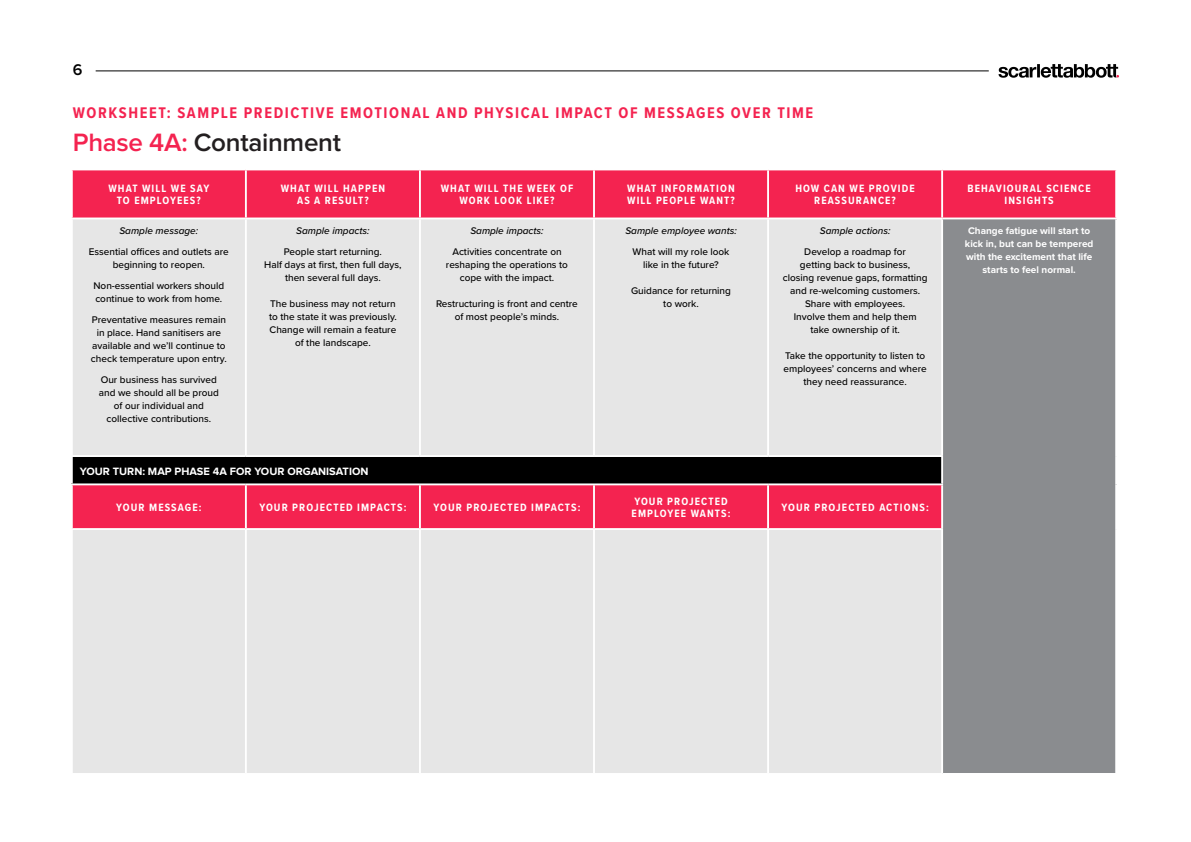
<style>
.page{position:relative;width:1191px;height:842px;background:#fff}
.page>*{position:absolute;margin:0;border:0;box-sizing:border-box;transform-origin:0 0}
.t1{font:600 26px "Proxima Nova";letter-spacing:-.01em;color:#231f20}
.STANDFIRST_WHITE{font:600 16.1px "Proxima Nova";color:#000}
.t2{font:700 16px "Proxima Nova Cond";letter-spacing:.1em;color:#f42350}
.Red_subhead_boxes{font:700 11px/12px "Proxima Nova Cond";letter-spacing:.1em;color:#fff;text-align:center}
.t3{font:700 11px "Proxima Nova";color:#fff}
.t4{font:500 10px/13px "Proxima Nova";color:#000;text-align:center}
.t5{font:700 10px/13px "Proxima Nova";color:#fff;text-align:center}
.t6{font:italic 500 10px "Proxima Nova";color:#000}
.s1{color:#f42350}
</style>
<div class="page">
<div style="left:73px;top:170px;width:1042px;height:48px;background:#f42350"></div>
<svg style="left:73px;top:219px;width:868px;height:554px;background:#e7d6d9"></svg>
<div style="left:942px;top:218px;width:174px;height:556px;background:#8a8c8f"></div>
<div style="left:72px;top:456px;width:870px;height:28px;background:#000"></div>
<hr style="left:245px;top:170px;width:2px;height:48px;background:#fff">
<hr style="left:419px;top:170px;width:2px;height:48px;background:#fff">
<hr style="left:593px;top:170px;width:2px;height:48px;background:#fff">
<hr style="left:767px;top:170px;width:2px;height:48px;background:#fff">
<hr style="left:941px;top:170px;width:2px;height:48px;background:#fff">
<hr style="left:245px;top:219px;width:2px;height:236px;background:#fff">
<hr style="left:419px;top:219px;width:2px;height:236px;background:#fff">
<hr style="left:593px;top:219px;width:2px;height:236px;background:#fff">
<hr style="left:767px;top:219px;width:2px;height:236px;background:#fff">
<hr style="left:942px;top:218px;width:175px;height:1px;background:#fff">
<hr style="left:941px;top:219px;width:2px;height:236px;background:#fff">
<hr style="left:1115px;top:219px;width:2px;height:237px;background:#fff">
<hr style="left:71px;top:455px;width:175px;height:2px;background:#fff">
<hr style="left:71px;top:457px;width:2px;height:26px;background:#fff">
<hr style="left:246px;top:455px;width:174px;height:2px;background:#fff">
<hr style="left:420px;top:455px;width:174px;height:2px;background:#fff">
<hr style="left:594px;top:455px;width:174px;height:2px;background:#fff">
<hr style="left:768px;top:455px;width:175px;height:2px;background:#fff">
<hr style="left:941px;top:457px;width:2px;height:26px;background:#fff">
<hr style="left:1115px;top:456px;width:2px;height:28px;background:#fff">
<hr style="left:71px;top:483px;width:175px;height:2px;background:#fff">
<hr style="left:246px;top:483px;width:174px;height:2px;background:#fff">
<hr style="left:245px;top:485px;width:2px;height:43px;background:#fff">
<hr style="left:420px;top:483px;width:174px;height:2px;background:#fff">
<hr style="left:419px;top:485px;width:2px;height:43px;background:#fff">
<hr style="left:594px;top:483px;width:174px;height:2px;background:#fff">
<hr style="left:593px;top:485px;width:2px;height:43px;background:#fff">
<hr style="left:768px;top:483px;width:175px;height:2px;background:#fff">
<hr style="left:767px;top:485px;width:2px;height:43px;background:#fff">
<hr style="left:941px;top:485px;width:2px;height:43px;background:#fff">
<hr style="left:1115px;top:484px;width:2px;height:45px;background:#fff">
<hr style="left:71px;top:528px;width:175px;height:2px;background:#fff">
<hr style="left:246px;top:528px;width:174px;height:2px;background:#fff">
<hr style="left:245px;top:530px;width:2px;height:243px;background:#fff">
<hr style="left:420px;top:528px;width:174px;height:2px;background:#fff">
<hr style="left:419px;top:530px;width:2px;height:243px;background:#fff">
<hr style="left:594px;top:528px;width:174px;height:2px;background:#fff">
<hr style="left:593px;top:530px;width:2px;height:243px;background:#fff">
<hr style="left:768px;top:528px;width:175px;height:2px;background:#fff">
<hr style="left:767px;top:530px;width:2px;height:243px;background:#fff">
<hr style="left:941px;top:530px;width:2px;height:243px;background:#fff">
<hr style="left:1115px;top:529px;width:2px;height:244px;background:#fff">
<hr style="left:942px;top:773px;width:175px;height:2px;background:#fff">
<hr style="left:96px;top:71px;width:892px;height:1px;background:#000">
<svg style="left:998px;top:64px;width:121px;height:14px"></svg>
<p class="STANDFIRST_WHITE" style="left:73px;top:62px;width:11px">6</p>
<p class="t2" style="left:73px;top:100px;width:742px">WORKSHEET: SAMPLE PREDICTIVE EMOTIONAL AND PHYSICAL IMPACT OF MESSAGES OVER TIME</p>
<p class="t1" style="left:73px;top:130px;width:270px"><span class="s1">Phase 4A:</span> Containment</p>
<p class="Red_subhead_boxes" style="left:108px;top:182px;width:102px">WHAT WILL WE SAY<br>TO EMPLOYEES?</p>
<p class="Red_subhead_boxes" style="left:281px;top:182px;width:106px">WHAT WILL HAPPEN</p>
<p class="Red_subhead_boxes" style="left:441px;top:182px;width:134px">WHAT WILL THE WEEK OF<br>WORK LOOK LIKE?</p>
<p class="Red_subhead_boxes" style="left:627px;top:182px;width:109px;text-align:left">WHAT INFORMATION<br>WILL PEOPLE WANT?</p>
<p class="Red_subhead_boxes" style="left:795px;top:182px;width:121px">HOW CAN WE PROVIDE<br>REASSURANCE?</p>
<p class="Red_subhead_boxes" style="left:967px;top:182px;width:125px">BEHAVIOURAL SCIENCE<br>INSIGHTS</p>
<p class="Red_subhead_boxes" style="left:297px;top:194px;width:73px">AS A RESULT?</p>
<p class="t6" style="left:119px;top:224px;width:80px">Sample message:</p>
<p class="t4" style="left:89px;top:245px;width:141px">Essential offices and outlets are beginning to reopen.</p>
<p class="t4" style="left:93px;top:279px;width:132px;text-align:left">Non-essential workers should continue to work from home.</p>
<p class="t4" style="left:91px;top:313px;width:137px">Preventative measures remain in place. Hand sanitisers are available and we’ll continue to check temperature upon entry.</p>
<p class="t4" style="left:99px;top:373px;width:121px">Our business has survived and we should all be proud of our individual and collective contributions.</p>
<p class="t6" style="left:296px;top:224px;width:75px">Sample impacts:</p>
<p class="t4" style="left:264px;top:245px;width:139px">People start returning.<br>Half days at first, then full days, then several full days.</p>
<p class="t4" style="left:269px;top:297px;width:129px">The business may not return to the state it was previously.<br>Change will remain a feature of the landscape.</p>
<p class="t6" style="left:470px;top:224px;width:75px">Sample impacts:</p>
<p class="t4" style="left:446px;top:245px;width:123px">Activities concentrate on reshaping the operations to cope with the impact.</p>
<p class="t4" style="left:436px;top:297px;width:143px">Restructuring is front and centre of most people’s minds.</p>
<p class="t6" style="left:625px;top:224px;width:113px">Sample employee wants:</p>
<p class="t4" style="left:632px;top:245px;width:98px">What will my role look like in the future?</p>
<p class="t4" style="left:631px;top:284px;width:101px">Guidance for returning to work.</p>
<p class="t6" style="left:819px;top:224px;width:72px">Sample actions:</p>
<p class="t4" style="left:782px;top:245px;width:146px">Develop a roadmap for<br>getting back to business,<br>closing revenue gaps, formatting and re-welcoming customers.<br>Share with employees.<br>Involve them and help them<br>take ownership of it.</p>
<p class="t4" style="left:783px;top:349px;width:145px">Take the opportunity to listen to employees’ concerns and where they need reassurance.</p>
<p class="t3" style="left:80px;top:466px;width:290px">YOUR TURN: MAP PHASE 4A FOR YOUR ORGANISATION</p>
<p class="Red_subhead_boxes" style="left:116px;top:501px;width:87px">YOUR MESSAGE:</p>
<p class="Red_subhead_boxes" style="left:259px;top:501px;width:149px">YOUR PROJECTED IMPACTS:</p>
<p class="Red_subhead_boxes" style="left:433px;top:501px;width:149px">YOUR PROJECTED IMPACTS:</p>
<p class="Red_subhead_boxes" style="left:631px;top:495px;width:100px;text-align:left">YOUR PROJECTED<br>EMPLOYEE WANTS:</p>
<p class="Red_subhead_boxes" style="left:781px;top:501px;width:149px">YOUR PROJECTED ACTIONS:</p>
<p class="t5" style="left:965px;top:225px;width:130px">Change fatigue will start to kick in, but can be tempered with the excitement that life starts to feel normal.</p>
</div>
